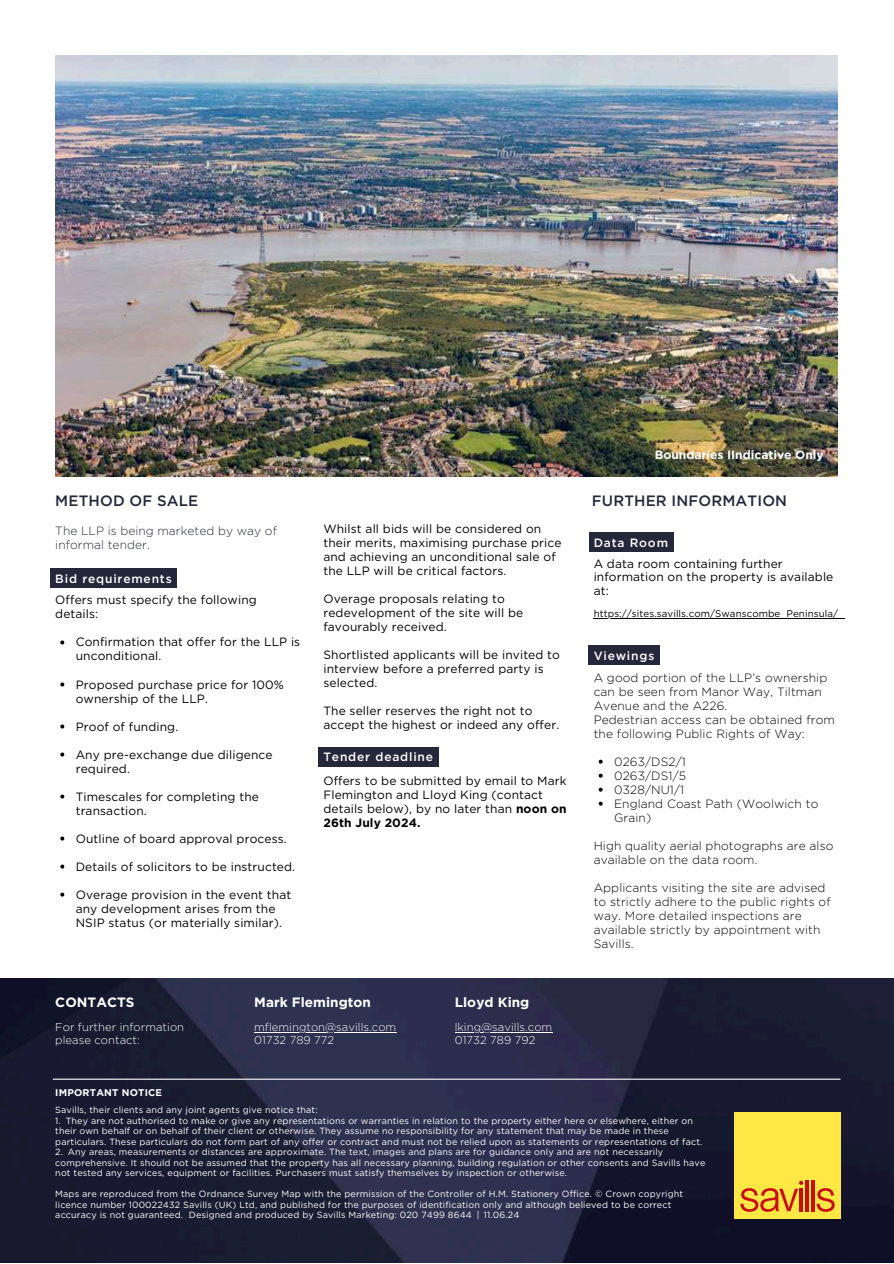
<style>
.page{position:relative;width:894px;height:1264px;background:#fff}
.page>*{position:absolute;margin:0;border:0;box-sizing:border-box;transform-origin:0 0}
.t1{font:500 15px "Gotham";letter-spacing:.01em;color:#25273a}
.t2{font:700 13.5px "Gotham";letter-spacing:.005em;color:#fff}
.t3{font:12px/14px "Gotham";letter-spacing:.01em;color:#000}
.t4{font:300 12px/14px "Gotham";letter-spacing:.01em;color:#000}
.t5{font:500 12px "Gotham";letter-spacing:.07em;color:#fff}
.t6{font:300 12px/14px "Gotham";letter-spacing:.005em;color:#25273a}
.t7{font:700 12px "Gotham";color:#fff}
.t8{font:300 11.25px/13.2px "Gotham";letter-spacing:.005em;color:#fff}
.t9{font:9.75px "Gotham";letter-spacing:.01em;color:#000}
.t10{font:700 9.75px "Gotham";letter-spacing:.02em;color:#fff}
.t11{font:9px/10.5px "Gotham";letter-spacing:.015em;color:#fff}
.s1{font-weight:700}
</style>
<div class="page">
<img style="left:0;top:978px;width:893px;height:284px">
<hr style="left:53px;top:1078px;width:787px;height:1px;background:#fff">
<div style="left:733px;top:1112px;width:107px;height:106px;background:#ffe843"></div>
<svg style="left:740px;top:1180px;width:63px;height:31px"></svg>
<hr style="left:799px;top:1188px;width:3px;height:23px;background:#c90c0f">
<hr style="left:805px;top:1180px;width:3px;height:31px;background:#c90c0f">
<hr style="left:811px;top:1180px;width:3px;height:31px;background:#c90c0f">
<svg style="left:816px;top:1188px;width:18px;height:23px"></svg>
<img style="left:55px;top:55px;width:782px;height:421px">
<svg style="left:60px;top:640px;width:4px;height:4px"></svg>
<svg style="left:60px;top:682px;width:4px;height:4px"></svg>
<svg style="left:60px;top:724px;width:4px;height:4px"></svg>
<svg style="left:60px;top:752px;width:4px;height:4px"></svg>
<svg style="left:60px;top:794px;width:4px;height:4px"></svg>
<svg style="left:60px;top:836px;width:4px;height:4px"></svg>
<svg style="left:60px;top:864px;width:4px;height:4px"></svg>
<svg style="left:60px;top:892px;width:4px;height:4px"></svg>
<div style="left:50px;top:568px;width:127px;height:20px;background:#25273a"></div>
<hr style="left:593px;top:618px;width:245px;height:1px;background:#000">
<div style="left:588px;top:532px;width:85px;height:20px;background:#25273a"></div>
<hr style="left:454px;top:1031px;width:98px;height:1px;background:#fff">
<hr style="left:254px;top:1031px;width:142px;height:1px;background:#fff">
<svg style="left:598px;top:759px;width:4px;height:4px"></svg>
<svg style="left:598px;top:773px;width:4px;height:4px"></svg>
<svg style="left:598px;top:787px;width:4px;height:4px"></svg>
<svg style="left:598px;top:801px;width:4px;height:4px"></svg>
<div style="left:588px;top:645px;width:71px;height:20px;background:#25273a"></div>
<div style="left:318px;top:746px;width:120px;height:20px;background:#25273a"></div>
<h1 class="t1" style="left:55px;top:491px;width:144px">METHOD OF SALE</h1>
<h3 class="t6" style="left:55px;top:523px;width:223px">The LLP is being marketed by way of informal tender.</h3>
<h3 class="t5" style="left:55px;top:571px;width:118px">Bid requirements</h3>
<h3 class="t3" style="left:55px;top:593px;width:203px">Offers must specify the following details:</h3>
<h3 class="t3" style="left:76px;top:635px;width:226px">Confirmation that offer for the LLP is unconditional.</h3>
<h3 class="t3" style="left:76px;top:677px;width:210px">Proposed purchase price for 100% ownership of the LLP.</h3>
<h3 class="t3" style="left:76px;top:719px;width:104px">Proof of funding.</h3>
<h3 class="t3" style="left:76px;top:747px;width:198px">Any pre-exchange due diligence required.</h3>
<h3 class="t3" style="left:76px;top:789px;width:185px">Timescales for completing the transaction.</h3>
<h3 class="t3" style="left:76px;top:831px;width:212px">Outline of board approval process.</h3>
<h3 class="t3" style="left:76px;top:859px;width:221px">Details of solicitors to be instructed.</h3>
<h3 class="t3" style="left:76px;top:887px;width:217px">Overage provision in the event that any development arises from the<br>NSIP status (or materially similar).</h3>
<h3 class="t3" style="left:323px;top:521px;width:239px">Whilst all bids will be considered on their merits, maximising purchase price and achieving an unconditional sale of the LLP will be critical factors.</h3>
<h3 class="t3" style="left:323px;top:591px;width:201px">Overage proposals relating to redevelopment of the site will be favourably received.</h3>
<h3 class="t3" style="left:323px;top:647px;width:238px">Shortlisted applicants will be invited to interview before a preferred party is selected.</h3>
<h3 class="t3" style="left:323px;top:703px;width:237px">The seller reserves the right not to accept the highest or indeed any offer.</h3>
<h3 class="t5" style="left:323px;top:749px;width:111px">Tender deadline</h3>
<h3 class="t3" style="left:323px;top:773px;width:245px">Offers to be submitted by email to Mark<br>Flemington and Lloyd King (contact details below), by no later than <span class="s1">noon on<br>26th July 2024.</span></h3>
<h2 class="t2" style="left:55px;top:994px;width:81px">CONTACTS</h2>
<p class="t8" style="left:55px;top:1020px;width:130px">For further information please contact:</p>
<h2 class="t2" style="left:254px;top:994px;width:118px">Mark Flemington</h2>
<p class="t8" style="left:254px;top:1020px;width:143px">mflemington@savills.com<br>01732 789 772</p>
<h2 class="t2" style="left:454px;top:994px;width:76px">Lloyd King</h2>
<p class="t8" style="left:454px;top:1020px;width:99px">lking@savills.com<br>01732 789 792</p>
<h3 class="t7" style="left:654px;top:448px;width:170px">Boundaries IIndicative Only</h3>
<h1 class="t1" style="left:591px;top:491px;width:197px">FURTHER INFORMATION</h1>
<h3 class="t5" style="left:593px;top:535px;width:76px">Data Room</h3>
<h3 class="t3" style="left:593px;top:556px;width:241px">A data room containing further information on the property is available at:</h3>
<p class="t9" style="left:593px;top:608px;width:246px">https://sites.savills.com/Swanscombe_Peninsula/</p>
<h3 class="t5" style="left:593px;top:648px;width:62px">Viewings</h3>
<h3 class="t4" style="left:593px;top:670px;width:243px">A good portion of the LLP’s ownership can be seen from Manor Way, Tiltman Avenue and the A226.<br>Pedestrian access can be obtained from the following Public Rights of Way:</h3>
<h3 class="t4" style="left:614px;top:754px;width:206px">0263/DS2/1<br>0263/DS1/5<br>0328/NU1/1<br>England Coast Path (Woolwich to<br>Grain)</h3>
<h3 class="t4" style="left:593px;top:838px;width:241px">High quality aerial photographs are also available on the data room.</h3>
<h3 class="t4" style="left:593px;top:880px;width:238px">Applicants visiting the site are advised to strictly adhere to the public rights of way. More detailed inspections are available strictly by appointment with Savills.</h3>
<p class="t10" style="left:55px;top:1086px;width:108px">IMPORTANT NOTICE</p>
<p class="t11" style="left:55px;top:1104px;width:264px">Savills, their clients and any joint agents give notice that:</p>
<p class="t11" style="left:55px;top:1114px;width:648px">1. They are not authorised to make or give any representations or warranties in relation to the property either here or elsewhere, either on their own behalf or on behalf of their client or otherwise. They assume no responsibility for any statement that may be made in these particulars. These particulars do not form part of any offer or contract and must not be relied upon as statements or representations of fact.</p>
<p class="t11" style="left:55px;top:1146px;width:651px">2. Any areas, measurements or distances are approximate. The text, images and plans are for guidance only and are not necessarily comprehensive. It should not be assumed that the property has all necessary planning, building regulation or other consents and Savills have not tested any services, equipment or facilities. Purchasers must satisfy themselves by inspection or otherwise.</p>
<p class="t11" style="left:55px;top:1188px;width:629px">Maps are reproduced from the Ordnance Survey Map with the permission of the Controller of H.M. Stationery Office. © Crown copyright licence number 100022432 Savills (UK) Ltd, and published for the purposes of identification only and although believed to be correct accuracy is not guaranteed. Designed and produced by Savills Marketing: 020 7499 8644 | 11.06.24</p>
</div>
